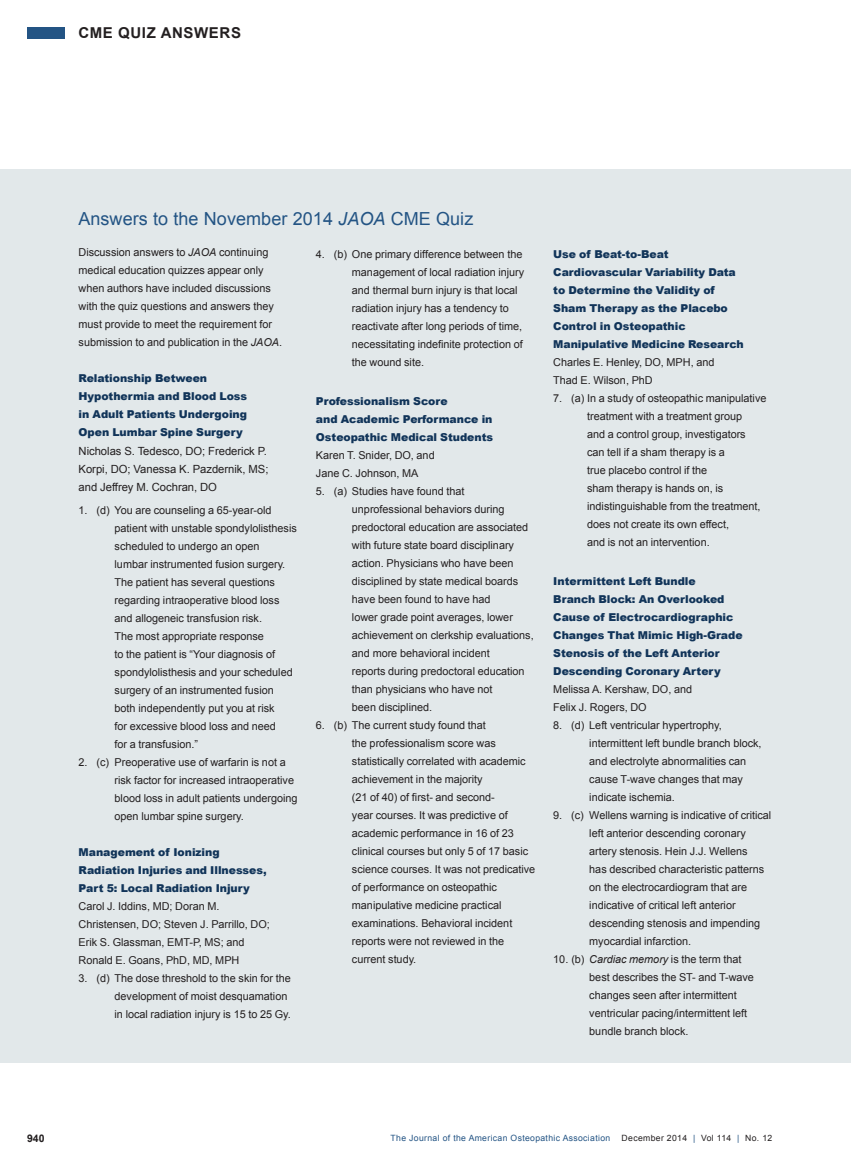
<style>
.page{position:relative;width:851px;height:1175px;background:#fff}
.page>*{position:absolute;margin:0;border:0;box-sizing:border-box;transform-origin:0 0}
.subhead{font:18px "Arial";letter-spacing:.005em;color:#235484}
.t1{font:700 15px "Arial";letter-spacing:.04em;color:#231f20}
.cme_intro{font:11.25px/18.3px "Arial";letter-spacing:-.005em;color:#231f20}
.cme_body{font:10.8px/18px "Arial";letter-spacing:-.005em;color:#231f20}
.cme_title{font:900 10.8px/18px "Arial";letter-spacing:-.005em;color:#113459}
.page_number{font:700 10.5px "Arial";color:#231f20}
.folio{font:8.7px "Arial";letter-spacing:.04em;color:#235484}
.folio-2{font:8.7px "Arial";letter-spacing:.04em;color:#231f20}
.s1{font-style:italic}
.s2{color:#235484}
</style>
<div class="page">
<div style="left:27px;top:27px;width:37px;height:11px;background:#235484"></div>
<div style="left:0;top:169px;width:850px;height:893px;background:#e2e8ea"></div>
<h2 class="t1" style="left:78px;top:23px;width:164px">CME QUIZ ANSWERS</h2>
<p class="subhead" style="left:78px;top:206px;width:396px">Answers to the November 2014 <span class="s1">JAOA</span> CME Quiz</p>
<p class="cme_body" style="left:79px;top:243px;width:205px">Discussion answers to <span class="s1">JAOA</span> continuing medical education quizzes appear only when authors have included discussions with the quiz questions and answers they must provide to meet the requirement for submission to and publication in the <span class="s1">JAOA</span>.</p>
<p class="cme_title" style="left:79px;top:369px;width:170px">Relationship Between<br>Hypothermia and Blood Loss in Adult Patients Undergoing<br>Open Lumbar Spine Surgery</p>
<p class="cme_intro" style="left:79px;top:441px;width:191px">Nicholas S. Tedesco, DO; Frederick P.<br>Korpi, DO; Vanessa K. Pazdernik, MS; and Jeffrey M. Cochran, DO</p>
<p class="cme_body" style="left:115px;top:501px;width:184px;text-indent:-36px">1. (d) You are counseling a 65-year-old patient with unstable spondylolisthesis scheduled to undergo an open<br>lumbar instrumented fusion surgery.<br>The patient has several questions regarding intraoperative blood loss and allogeneic transfusion risk.<br>The most appropriate response<br>to the patient is “Your diagnosis of spondylolisthesis and your scheduled surgery of an instrumented fusion both independently put you at risk<br>for excessive blood loss and need<br>for a transfusion.”</p>
<p class="cme_body" style="left:115px;top:753px;width:184px;text-indent:-36px">2. (c) Preoperative use of warfarin is not a risk factor for increased intraoperative blood loss in adult patients undergoing open lumbar spine surgery.</p>
<p class="cme_title" style="left:79px;top:843px;width:189px">Management of Ionizing<br>Radiation Injuries and Illnesses,<br>Part 5: Local Radiation Injury</p>
<p class="cme_body" style="left:79px;top:897px;width:193px">Carol J. Iddins, MD; Doran M.<br>Christensen, DO; Steven J. Parrillo, DO;<br>Erik S. Glassman, EMT-P, MS; and<br>Ronald E. Goans, PhD, MD, MPH</p>
<p class="cme_body" style="left:115px;top:969px;width:178px;text-indent:-36px">3. (d) The dose threshold to the skin for the development of moist desquamation in local radiation injury is 15 to 25 Gy.</p>
<p class="cme_body" style="left:352px;top:245px;width:174px;text-indent:-36px">4. (b) One primary difference between the management of local radiation injury and thermal burn injury is that local radiation injury has a tendency to reactivate after long periods of time, necessitating indefinite protection of the wound site.</p>
<p class="cme_title" style="left:316px;top:392px;width:179px">Professionalism Score<br>and Academic Performance in<br>Osteopathic Medical Students</p>
<p class="cme_body" style="left:316px;top:446px;width:120px">Karen T. Snider, DO, and<br>Jane C. Johnson, MA</p>
<p class="cme_body" style="left:352px;top:482px;width:183px;text-indent:-36px">5. (a) Studies have found that unprofessional behaviors during predoctoral education are associated with future state board disciplinary action. Physicians who have been disciplined by state medical boards have been found to have had<br>lower grade point averages, lower achievement on clerkship evaluations, and more behavioral incident<br>reports during predoctoral education than physicians who have not<br>been disciplined.</p>
<p class="cme_body" style="left:352px;top:716px;width:185px;text-indent:-36px">6. (b) The current study found that<br>the professionalism score was statistically correlated with academic achievement in the majority<br>(21 of 40) of first- and second-<br>year courses. It was predictive of academic performance in 16 of 23 clinical courses but only 5 of 17 basic science courses. It was not predicative of performance on osteopathic manipulative medicine practical examinations. Behavioral incident reports were not reviewed in the current study.</p>
<p class="cme_title" style="left:553px;top:245px;width:192px">Use of Beat-to-Beat<br>Cardiovascular Variability Data to Determine the Validity of<br>Sham Therapy as the Placebo<br>Control in Osteopathic<br>Manipulative Medicine Research</p>
<p class="cme_body" style="left:553px;top:353px;width:163px">Charles E. Henley, DO, MPH, and<br>Thad E. Wilson, PhD</p>
<p class="cme_body" style="left:587px;top:389px;width:181px;text-indent:-34px">7. (a) In a study of osteopathic manipulative treatment with a treatment group<br>and a control group, investigators<br>can tell if a sham therapy is a<br>true placebo control if the<br>sham therapy is hands on, is indistinguishable from the treatment, does not create its own effect,<br>and is not an intervention.</p>
<p class="cme_title" style="left:553px;top:572px;width:191px">Intermittent Left Bundle<br>Branch Block: An Overlooked<br>Cause of Electrocardiographic<br>Changes That Mimic High-Grade<br>Stenosis of the Left Anterior<br>Descending Coronary Artery</p>
<p class="cme_body" style="left:553px;top:680px;width:140px">Melissa A. Kershaw, DO, and<br>Felix J. Rogers, DO</p>
<p class="cme_body" style="left:589px;top:716px;width:174px;text-indent:-36px">8. (d) Left ventricular hypertrophy, intermittent left bundle branch block, and electrolyte abnormalities can cause T-wave changes that may indicate ischemia.</p>
<p class="cme_body" style="left:589px;top:806px;width:183px;text-indent:-36px">9. (c) Wellens warning is indicative of critical left anterior descending coronary artery stenosis. Hein J.J. Wellens<br>has described characteristic patterns on the electrocardiogram that are indicative of critical left anterior descending stenosis and impending myocardial infarction.</p>
<p class="cme_body" style="left:589px;top:950px;width:166px;text-indent:-36px">10. (b) <span class="s1">Cardiac memory</span> is the term that best describes the ST- and T-wave changes seen after intermittent ventricular pacing/intermittent left bundle branch block.</p>
<p class="page_number" style="left:27px;top:1131px;width:19px">940</p>
<p class="folio" style="left:390px;top:1132px;width:221px">The Journal of the American Osteopathic Association</p>
<p class="folio-2" style="left:621px;top:1132px;width:152px">December 2014 <span class="s2">|</span> Vol 114 <span class="s2">|</span> No. 12</p>
</div>
